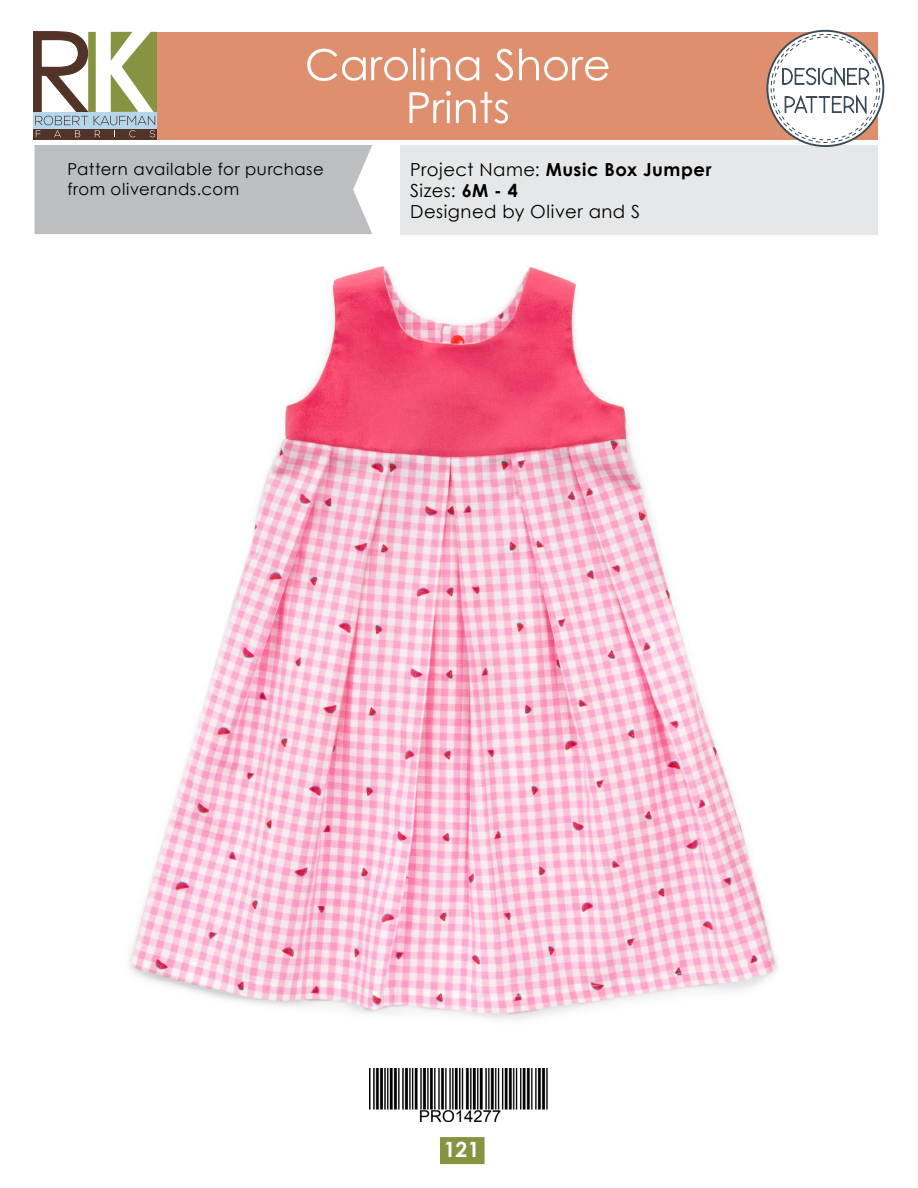
<style>
.page{position:relative;width:918px;height:1188px;background:#fff}
.page>*{position:absolute;margin:0;border:0;box-sizing:border-box;transform-origin:0 0}
.t1{font:700 21px "Century Gothic";color:#fff}
.t2{font:18px/21px "Century Gothic";letter-spacing:.03em;color:#000}
.t3{font:16.5px/19.8px "Century Gothic";letter-spacing:.035em;color:#000}
.s1{font-weight:700}
</style>
<div class="page">
<div style="left:440px;top:1137px;width:45px;height:27px;background:#869441"></div>
<img style="left:369px;top:1068px;width:179px;height:54px">
<img style="left:129px;top:266px;width:649px;height:753px">
<div style="left:35px;top:145px;width:337px;height:89px;background:#bcbec0"></div>
<div style="left:400px;top:145px;width:478px;height:89px;background:#e6e7e8"></div>
<div style="left:153px;top:32px;width:725px;height:107px;background:#de8f6e"></div>
<svg style="left:34px;top:32px;width:123px;height:107px"></svg>
<svg style="left:767px;top:31px;width:116px;height:115px"></svg>
<div style="left:767px;top:30px;width:117px;height:117px;border:2px solid #3a4a57;border-radius:50%"></div>
<svg style="left:771px;top:34px;width:109px;height:108px"></svg>
<div style="left:774px;top:37px;width:103px;height:103px;background:#fff;border-radius:50%"></div>
<svg style="left:782px;top:66px;width:88px;height:51px"></svg>
<svg style="left:307px;top:49px;width:101px;height:32px"></svg>
<hr style="left:413px;top:49px;width:3px;height:31px;background:#fff">
<svg style="left:420px;top:48px;width:30px;height:32px"></svg>
<svg style="left:456px;top:57px;width:23px;height:24px"></svg>
<svg style="left:495px;top:49px;width:18px;height:32px"></svg>
<svg style="left:519px;top:49px;width:90px;height:32px"></svg>
<svg style="left:410px;top:91px;width:98px;height:33px"></svg>
<p class="t3" style="left:67px;top:159px;width:258px">Pattern available for purchase from oliverands.com</p>
<p class="t2" style="left:410px;top:159px;width:303px">Project Name: <span class="s1">Music Box Jumper<br></span>Sizes: <span class="s1">6M - 4<br></span>Designed by Oliver and S</p>
<p class="t1" style="left:444px;top:1134px;width:37px">121</p>
</div>
